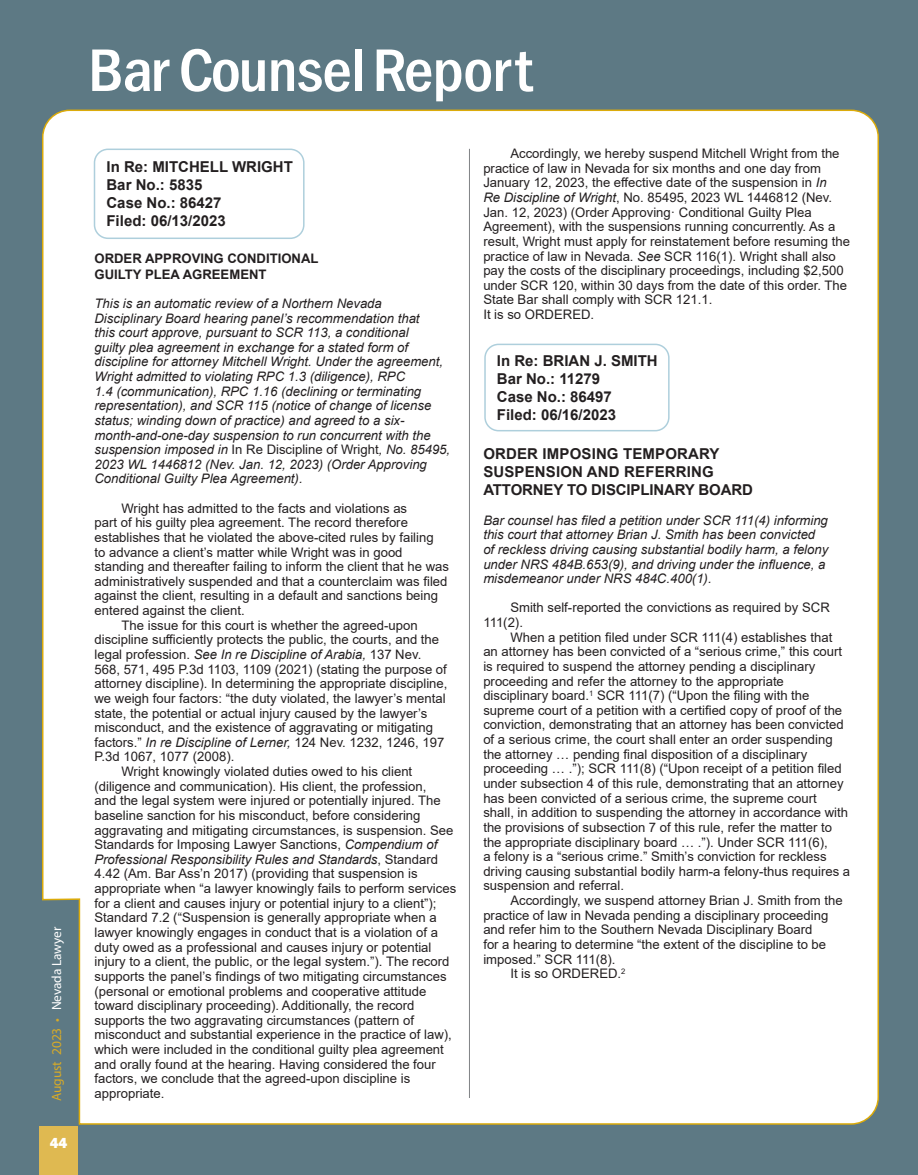
<style>
.page{position:relative;width:918px;height:1175px;background:#fff}
.page>*{position:absolute;margin:0;border:0;box-sizing:border-box;transform-origin:0 0}
.t1{font:500 condensed 62.1px "Franklin Gothic";letter-spacing:-.02em;color:#fff;scale:1.06 1}
.t2{font:700 15px/18px "Arial";color:#231f20}
.t3{font:800 15px "Franklin Gothic";color:#fff}
.t4{font:13.35px "Myriad Pro";letter-spacing:-.01em;color:#fff}
.t5{font:13.2px/14.7px "Arial";color:#231f20}
.t6{font:italic 13.2px/14.7px "Arial";color:#231f20}
.t7{font:700 13.2px/15.8px "Arial";color:#231f20}
.s1{font-size:13.5px;color:#d9ab26}
.s2{color:#d9ab26}
.s3{font-style:normal}
.s4{font-style:italic}
</style>
<div class="page">
<div style="left:0;top:0;width:918px;height:1174px;background:#5d7984"></div>
<div style="left:42px;top:109px;width:837px;height:1016px;background:#fff"></div>
<hr style="left:469px;top:149px;width:1px;height:949px;background:#808285">
<div style="left:39px;top:1126px;width:39px;height:48px;background:#dfb951"></div>
<div style="left:94px;top:148px;width:211px;height:91px;border:2px solid #aecfdc;border-radius:13px"></div>
<div style="left:484px;top:344px;width:186px;height:87px;border:2px solid #aecfdc;border-radius:14px"></div>
<p class="t4" style="left:48px;top:1101px;width:176px;rotate:-90deg"><span class="s1">August 2023</span> <span class="s2">•</span> Nevada Lawyer</p>
<p class="t3" style="left:50px;top:1132px;width:19px">44</p>
<p class="t1" style="left:88px;top:30px;width:421px">Bar Counsel Report</p>
<p class="t2" style="left:106px;top:158px;width:188px">In Re: MITCHELL WRIGHT</p>
<p class="t2" style="left:106px;top:176px;width:97px">Bar No.: 5835</p>
<p class="t2" style="left:106px;top:194px;width:117px">Case No.: 86427</p>
<p class="t2" style="left:106px;top:212px;width:121px">Filed: 06/13/2023</p>
<p class="t7" style="left:94px;top:250px;width:226px">ORDER APPROVING CONDITIONAL<br>GUILTY PLEA AGREEMENT</p>
<p class="t6" style="left:94px;top:296px;width:357px">This is an automatic review of a Northern Nevada Disciplinary Board hearing panel’s recommendation that<br>this court approve, pursuant to SCR 113, a conditional<br>guilty plea agreement in exchange for a stated form of discipline for attorney Mitchell Wright. Under the agreement, Wright admitted to violating RPC 1.3 (diligence), RPC<br>1.4 (communication), RPC 1.16 (declining or terminating representation), and SCR 115 (notice of change of license status; winding down of practice) and agreed to a six&shy;month-and-one-day suspension to run concurrent with the suspension imposed in <span class="s3">In Re Discipline of Wright</span>, No. 85495, 2023 WL 1446812 (Nev. Jan. 12, 2023) (Order Approving Conditional Guilty Plea Agreement).</p>
<p class="t5" style="left:94px;top:500px;width:356px;text-indent:27px">Wright has admitted to the facts and violations as<br>part of his guilty plea agreement. The record therefore establishes that he violated the above-cited rules by failing<br>to advance a client’s matter while Wright was in good standing and thereafter failing to inform the client that he was administratively suspended and that a counterclaim was filed against the client, resulting in a default and sanctions being entered against the client.</p>
<p class="t5" style="left:94px;top:617px;width:355px;text-indent:27px">The issue for this court is whether the agreed-upon discipline sufficiently protects the public, the courts, and the legal profession. <span class="s4">See In re Discipline of Arabia,</span> 137 Nev.<br>568, 571, 495 P.3d 1103, 1109 (2021) (stating the purpose of attorney discipline). In determining the appropriate discipline, we weigh four factors: “the duty violated, the lawyer’s mental state, the potential or actual injury caused by the lawyer’s misconduct, and the existence of aggravating or mitigating factors.” <span class="s4">In re Discipline of Lerner,</span> 124 Nev. 1232, 1246, 197<br>P.3d 1067, 1077 (2008).</p>
<p class="t5" style="left:94px;top:764px;width:363px;text-indent:27px">Wright knowingly violated duties owed to his client (diligence and communication). His client, the profession,<br>and the legal system were injured or potentially injured. The baseline sanction for his misconduct, before considering aggravating and mitigating circumstances, is suspension. See Standards for Imposing Lawyer Sanctions, <span class="s4">Compendium of Professional Responsibility Rules and Standards</span>, Standard 4.42 (Am. Bar Ass’n 2017) (providing that suspension is appropriate when “a lawyer knowingly fails to perform services for a client and causes injury or potential injury to a client”); Standard 7.2 (“Suspension is generally appropriate when a lawyer knowingly engages in conduct that is a violation of a duty owed as a professional and causes injury or potential injury to a client, the public, or the legal system.”). The record supports the panel’s findings of two mitigating circumstances (personal or emotional problems and cooperative attitude toward disciplinary proceeding). Additionally, the record supports the two aggravating circumstances (pattern of misconduct and substantial experience in the practice of law), which were included in the conditional guilty plea agreement and orally found at the hearing. Having considered the four factors, we conclude that the agreed-upon discipline is appropriate.</p>
<p class="t5" style="left:483px;top:146px;width:368px;text-indent:27px">Accordingly, we hereby suspend Mitchell Wright from the practice of law in Nevada for six months and one day from January 12, 2023, the effective date of the suspension in <span class="s4">In<br>Re Discipline of Wright</span>, No. 85495, 2023 WL 1446812 (Nev.<br>Jan. 12, 2023) (Order Approving· Conditional Guilty Plea Agreement), with the suspensions running concurrently. As a result, Wright must apply for reinstatement before resuming the practice of law in Nevada. <span class="s4">See</span> SCR 116(1). Wright shall also pay the costs of the disciplinary proceedings, including $2,500 under SCR 120, within 30 days from the date of this order. The State Bar shall comply with SCR 121.1.</p>
<p class="t5" style="left:483px;top:307px;width:112px">It is so ORDERED.</p>
<p class="t2" style="left:497px;top:352px;width:162px">In Re: BRIAN J. SMITH</p>
<p class="t2" style="left:497px;top:370px;width:105px">Bar No.: 11279</p>
<p class="t2" style="left:497px;top:388px;width:117px">Case No.: 86497</p>
<p class="t2" style="left:497px;top:406px;width:121px">Filed: 06/16/2023</p>
<p class="t2" style="left:483px;top:445px;width:271px">ORDER IMPOSING TEMPORARY<br>SUSPENSION AND REFERRING<br>ATTORNEY TO DISCIPLINARY BOARD</p>
<p class="t6" style="left:483px;top:513px;width:347px">Bar counsel has filed a petition under SCR 111(4) informing this court that attorney Brian J. Smith has been convicted of reckless driving causing substantial bodily harm, a felony under NRS 484B.653(9), and driving under the influence, a misdemeanor under NRS 484C.400(1).</p>
<p class="t5" style="left:483px;top:600px;width:348px;text-indent:27px">Smith self-reported the convictions as required by SCR<br>111(2).</p>
<p class="t5" style="left:483px;top:629px;width:368px;text-indent:27px">When a petition filed under SCR 111(4) establishes that<br>an attorney has been convicted of a “serious crime,” this court is required to suspend the attorney pending a disciplinary proceeding and refer the attorney to the appropriate disciplinary board.<sup>1</sup> SCR 111(7) (“Upon the filing with the supreme court of a petition with a certified copy of proof of the conviction, demonstrating that an attorney has been convicted of a serious crime, the court shall enter an order suspending the attorney … pending final disposition of a disciplinary proceeding … .”); SCR 111(8) (“Upon receipt of a petition filed under subsection 4 of this rule, demonstrating that an attorney has been convicted of a serious crime, the supreme court shall, in addition to suspending the attorney in accordance with the provisions of subsection 7 of this rule, refer the matter to the appropriate disciplinary board … .”). Under SCR 111(6),<br>a felony is a “serious crime.” Smith’s conviction for reckless driving causing substantial bodily harm-a felony-thus requires a suspension and referral.</p>
<p class="t5" style="left:483px;top:893px;width:361px;text-indent:27px">Accordingly, we suspend attorney Brian J. Smith from the practice of law in Nevada pending a disciplinary proceeding and refer him to the Southern Nevada Disciplinary Board<br>for a hearing to determine “the extent of the discipline to be imposed.” SCR 111(8).</p>
<p class="t5" style="left:510px;top:966px;width:117px">It is so ORDERED.<sup>2</sup></p>
</div>
